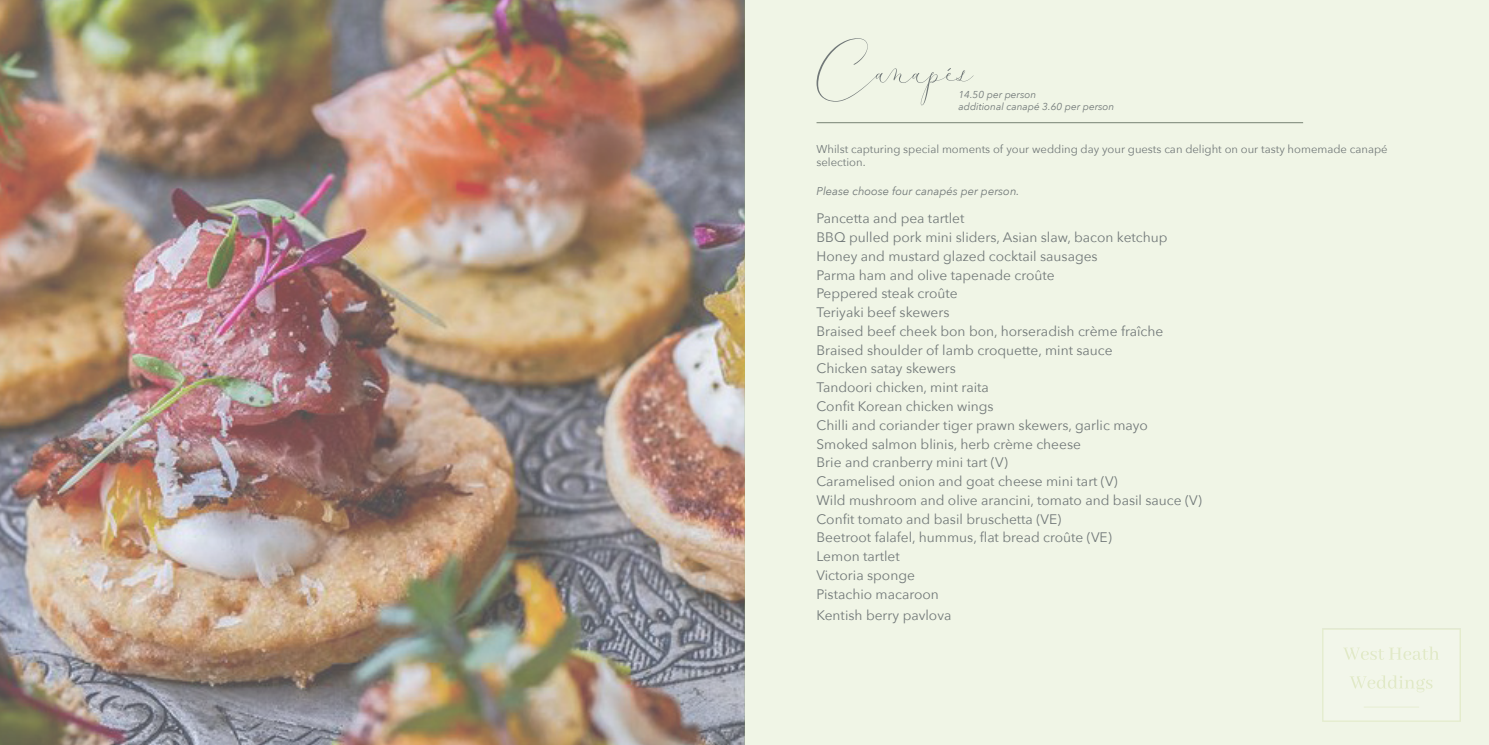
<style>
.page{position:relative;width:1489px;height:745px;background:#fff}
.page>*{position:absolute;margin:0;border:0;box-sizing:border-box;transform-origin:0 0}
.t1{font:56.25px "Modella Demo";color:#717878}
.t2{font:13.75px "Avenir Next";color:#717878}
.t3{font:11.25px/13.5px "Avenir Next";color:#717878}
.t4{font:italic 11.25px "Avenir Next";color:#717878}
.t5{font:italic 10px "Avenir Next";color:#717878}
</style>
<div class="page">
<img style="left:0;top:0;width:744px;height:744px">
<div style="left:744px;top:0;width:744px;height:744px;background:#f0f5e6"></div>
<img style="left:1322px;top:628px;width:138px;height:92px">
<p class="t1" style="left:816px;top:31px;width:158px">Canapes</p>
<p class="t5" style="left:958px;top:86px;width:79px">14.50 per person</p>
<p class="t5" style="left:958px;top:98px;width:157px">additional canapé 3.60 per person</p>
<p class="t3" style="left:816px;top:141px;width:572px">Whilst capturing special moments of your wedding day your guests can delight on our tasty homemade canapé selection.</p>
<p class="t4" style="left:816px;top:182px;width:204px">Please choose four canapés per person.</p>
<p class="t2" style="left:816px;top:207px;width:149px">Pancetta and pea tartlet</p>
<p class="t2" style="left:816px;top:225px;width:352px">BBQ pulled pork mini sliders, Asian slaw, bacon ketchup</p>
<p class="t2" style="left:816px;top:244px;width:283px">Honey and mustard glazed cocktail sausages</p>
<p class="t2" style="left:816px;top:263px;width:240px">Parma ham and olive tapenade croûte</p>
<p class="t2" style="left:816px;top:282px;width:143px">Peppered steak croûte</p>
<p class="t2" style="left:816px;top:300px;width:134px">Teriyaki beef skewers</p>
<p class="t2" style="left:816px;top:319px;width:348px">Braised beef cheek bon bon, horseradish crème fraîche</p>
<p class="t2" style="left:816px;top:338px;width:297px">Braised shoulder of lamb croquette, mint sauce</p>
<p class="t2" style="left:816px;top:357px;width:141px">Chicken satay skewers</p>
<p class="t2" style="left:816px;top:375px;width:174px">Tandoori chicken, mint raita</p>
<p class="t2" style="left:816px;top:394px;width:179px">Confit Korean chicken wings</p>
<p class="t2" style="left:816px;top:413px;width:333px">Chilli and coriander tiger prawn skewers, garlic mayo</p>
<p class="t2" style="left:816px;top:432px;width:266px">Smoked salmon blinis, herb crème cheese</p>
<p class="t2" style="left:816px;top:450px;width:193px">Brie and cranberry mini tart (V)</p>
<p class="t2" style="left:816px;top:469px;width:303px">Caramelised onion and goat cheese mini tart (V)</p>
<p class="t2" style="left:816px;top:488px;width:387px">Wild mushroom and olive arancini, tomato and basil sauce (V)</p>
<p class="t2" style="left:816px;top:507px;width:246px">Confit tomato and basil bruschetta (VE)</p>
<p class="t2" style="left:816px;top:525px;width:297px">Beetroot falafel, hummus, flat bread croûte (VE)</p>
<p class="t2" style="left:816px;top:544px;width:85px">Lemon tartlet</p>
<p class="t2" style="left:816px;top:563px;width:100px">Victoria sponge</p>
<p class="t2" style="left:816px;top:582px;width:124px">Pistachio macaroon</p>
<p class="t2" style="left:816px;top:603px;width:136px">Kentish berry pavlova</p>
</div>
